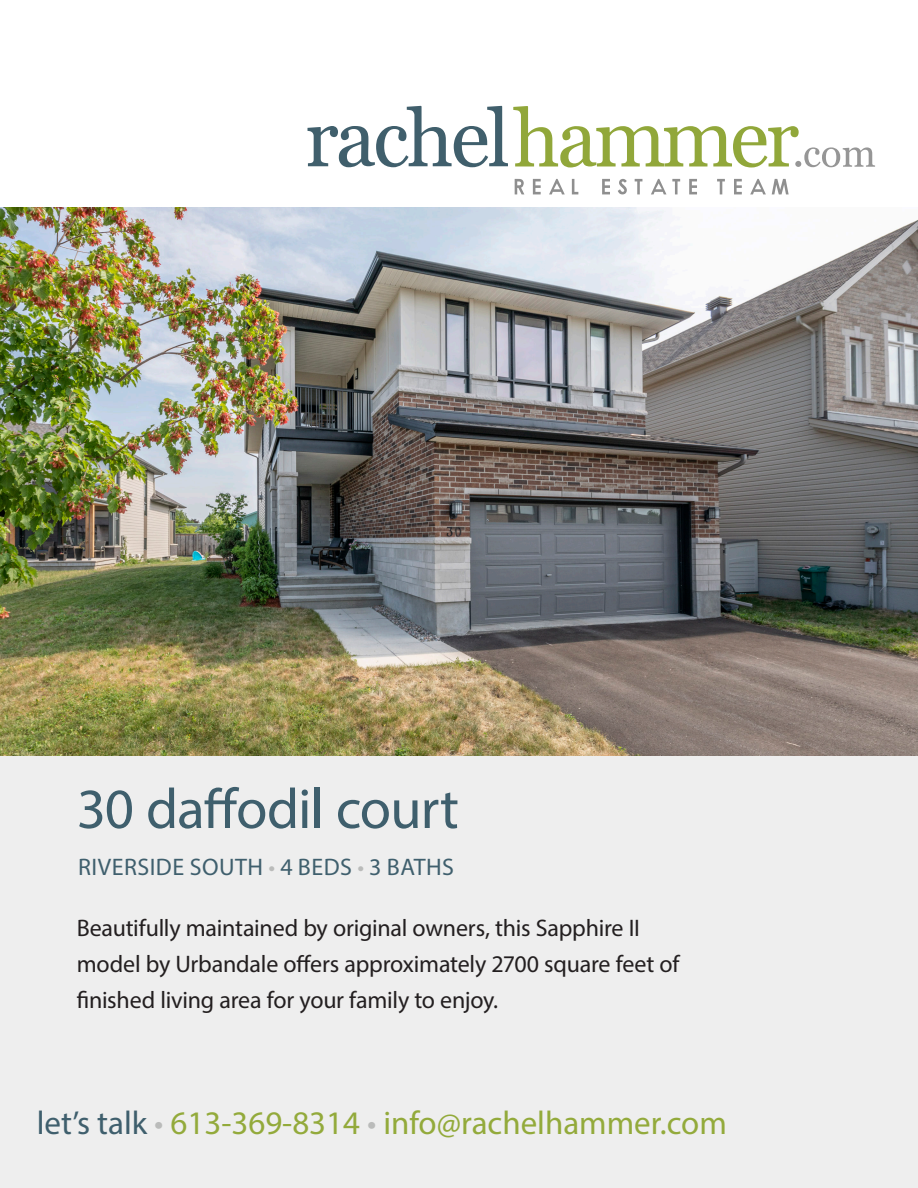
<style>
.page{position:relative;width:918px;height:1188px;background:#fff}
.page>*{position:absolute;margin:0;border:0;box-sizing:border-box;transform-origin:0 0}
.Header_1{font:57px "Myriad Pro";letter-spacing:-.02em;color:#3f5f6d}
.t1{font:33px "Myriad Pro";color:#93aa3b}
.Body{font:24px/36px "Myriad Pro";letter-spacing:-.01em;color:#231f20}
.Fast_Notes{font:24px "Myriad Pro";letter-spacing:.02em;color:#3f5f6d}
.s1{color:#babbba}
.s2{color:#3f5f6d}
</style>
<div class="page">
<div style="left:0;top:207px;width:918px;height:981px;background:#eee"></div>
<svg style="left:515px;top:179px;width:9px;height:15px"></svg>
<svg style="left:533px;top:179px;width:8px;height:15px"></svg>
<svg style="left:549px;top:179px;width:16px;height:15px"></svg>
<svg style="left:572px;top:179px;width:6px;height:15px"></svg>
<svg style="left:602px;top:179px;width:8px;height:15px"></svg>
<svg style="left:618px;top:179px;width:9px;height:15px"></svg>
<svg style="left:635px;top:179px;width:7px;height:15px"></svg>
<svg style="left:651px;top:179px;width:15px;height:15px"></svg>
<svg style="left:672px;top:179px;width:8px;height:15px"></svg>
<svg style="left:689px;top:179px;width:8px;height:15px"></svg>
<svg style="left:717px;top:179px;width:8px;height:15px"></svg>
<svg style="left:734px;top:179px;width:8px;height:15px"></svg>
<svg style="left:750px;top:179px;width:16px;height:15px"></svg>
<svg style="left:772px;top:179px;width:17px;height:15px"></svg>
<svg style="left:308px;top:106px;width:567px;height:61px"></svg>
<img style="left:0;top:207px;width:918px;height:549px">
<p class="Header_1" style="left:77px;top:774px;width:384px">30 daffodil court</p>
<p class="Fast_Notes" style="left:78px;top:852px;width:377px">RIVERSIDE SOUTH <span class="s1">•</span> 4 BEDS <span class="s1">•</span> 3 BATHS</p>
<p class="Body" style="left:77px;top:910px;width:604px">Beautifully maintained by original owners, this Sapphire II model by Urbandale offers approximately 2700 square feet of finished living area for your family to enjoy.</p>
<p class="t1" style="left:37px;top:1103px;width:692px"><span class="s2">let’s talk</span> <span class="s1">•</span> 613-369-8314 <span class="s1">•</span> info@rachelhammer.com</p>
</div>
